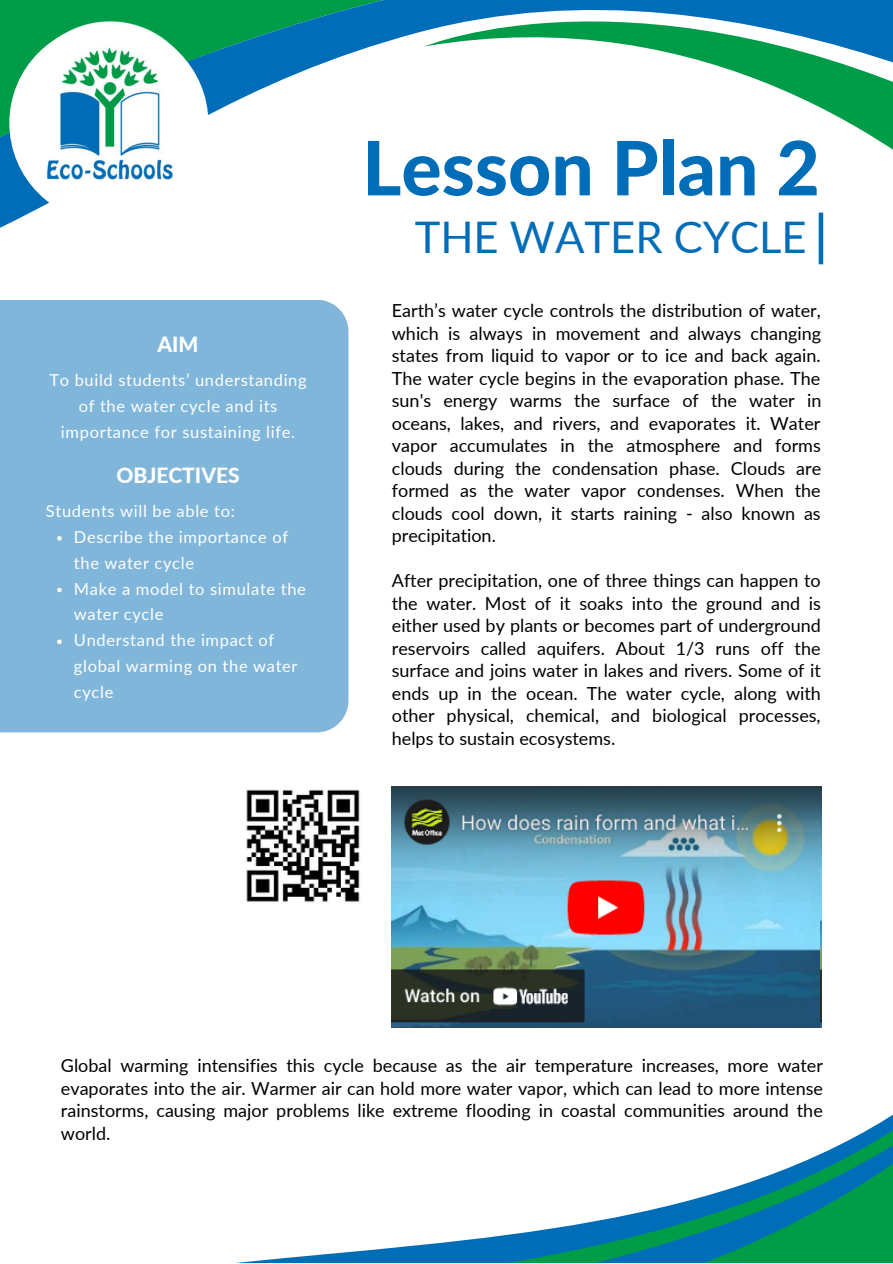
<style>
.page{position:relative;width:893px;height:1264px;background:#fff}
.page>*{position:absolute;margin:0;border:0;box-sizing:border-box;transform-origin:0 0}
.t1{font:800 75px "Lato";color:#006db8}
.t2{font:43.5px "Lato";color:#006db8}
.t3{font:800 21px "Lato";color:#fff}
.t4{font:18px/22.5px "Lato";color:#000;text-align:justify}
.t5{font:16.5px/25.8px "Lato";letter-spacing:.04em;color:#fff}
</style>
<div class="page">
<svg style="left:0;top:0;width:824px;height:330px"></svg>
<svg style="left:424px;top:0;width:468px;height:216px"></svg>
<svg style="left:0;top:43px;width:238px;height:183px"></svg>
<svg style="left:246px;top:835px;width:646px;height:427px"></svg>
<div style="left:818px;top:212px;width:5px;height:52px;background:#006db8"></div>
<div style="left:0;top:299px;width:348px;height:433px;background:#81b6db"></div>
<img style="left:392px;top:786px;width:429px;height:241px">
<img style="left:246px;top:789px;width:115px;height:117px">
<svg style="left:57px;top:536px;width:5px;height:4px"></svg>
<svg style="left:57px;top:587px;width:5px;height:5px"></svg>
<svg style="left:57px;top:639px;width:5px;height:5px"></svg>
<div style="left:9px;top:23px;width:199px;height:199px;background:#fff;border-radius:50%"></div>
<img style="left:16px;top:20px;width:188px;height:187px">
<p class="t3" style="left:157px;top:331px;width:43px">AIM</p>
<p class="t5" style="left:49px;top:366px;width:259px;text-align:center">To build students’ understanding of the water cycle and its importance for sustaining life.</p>
<p class="t3" style="left:116px;top:462px;width:125px">OBJECTIVES</p>
<p class="t5" style="left:46px;top:497px;width:190px">Students will be able to:</p>
<p class="t5" style="left:74px;top:523px;width:216px">Describe the importance of the water cycle</p>
<p class="t5" style="left:74px;top:575px;width:233px">Make a model to simulate the water cycle</p>
<p class="t5" style="left:74px;top:627px;width:225px">Understand the impact of global warming on the water cycle</p>
<p class="t1" style="left:362px;top:121px;width:459px">Lesson Plan 2</p>
<p class="t2" style="left:414px;top:210px;width:393px">THE WATER CYCLE</p>
<p class="t4" style="left:392px;top:299px;width:431px">Earth’s water cycle controls the distribution of water, which is always in movement and always changing states from liquid to vapor or to ice and back again.<br>The water cycle begins in the evaporation phase. The sun's energy warms the surface of the water in oceans, lakes, and rivers, and evaporates it. Water vapor accumulates in the atmosphere and forms clouds during the condensation phase. Clouds are formed as the water vapor condenses. When the clouds cool down, it starts raining - also known as precipitation.</p>
<p class="t4" style="left:392px;top:569px;width:430px">After precipitation, one of three things can happen to the water. Most of it soaks into the ground and is either used by plants or becomes part of underground reservoirs called aquifers. About 1/3 runs off the surface and joins water in lakes and rivers. Some of it ends up in the ocean. The water cycle, along with other physical, chemical, and biological processes, helps to sustain ecosystems.</p>
<p class="t4" style="left:61px;top:1053px;width:763px">Global warming intensifies this cycle because as the air temperature increases, more water evaporates into the air. Warmer air can hold more water vapor, which can lead to more intense rainstorms, causing major problems like extreme flooding in coastal communities around the world.</p>
</div>
